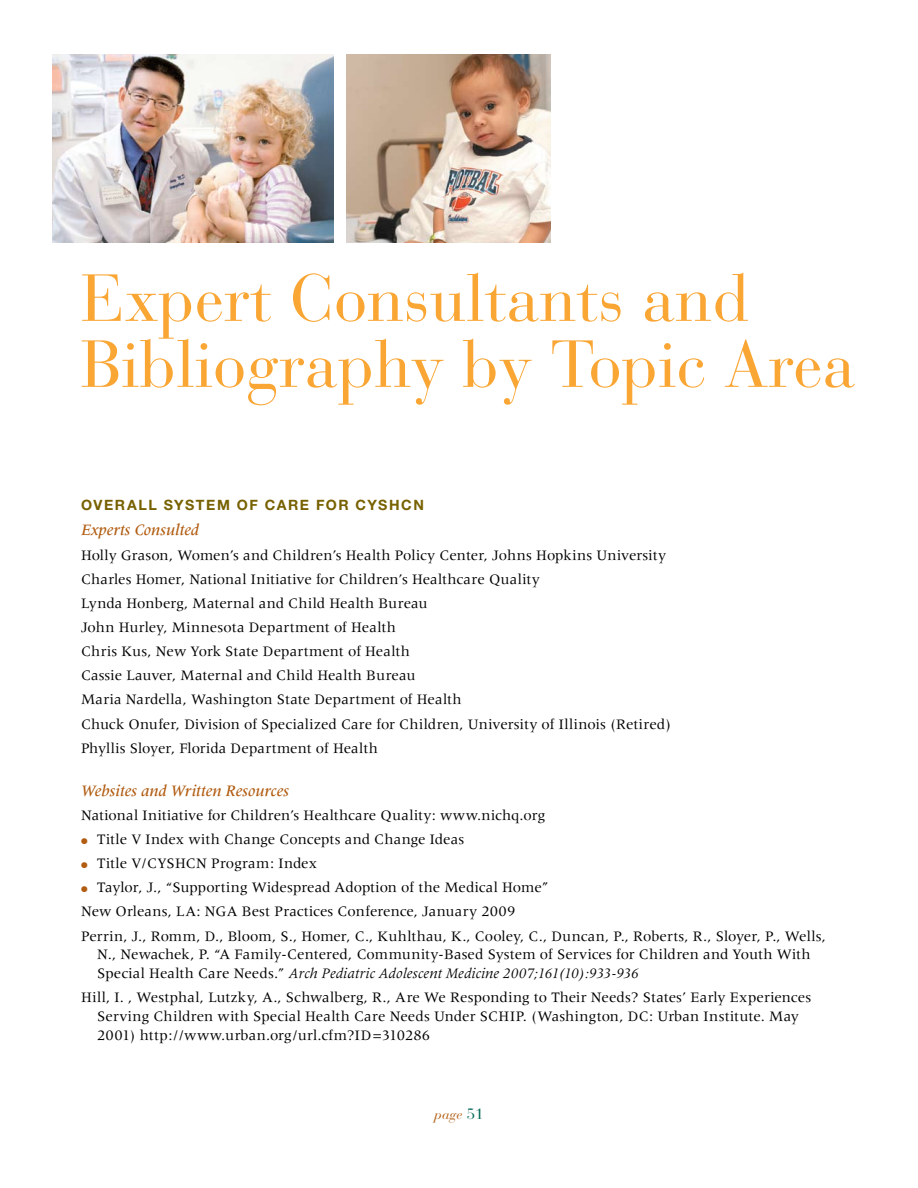
<style>
.page{position:relative;width:918px;height:1188px;background:#fff}
.page>*{position:absolute;margin:0;border:0;box-sizing:border-box;transform-origin:0 0}
.t1{font:66px/66px "Bauer Bodoni";color:#faa634}
.t2{font:italic 500 16.5px "Meridien";letter-spacing:.005em;color:#b15c11}
.t3{font:15px/24.2px "Meridien";letter-spacing:.005em;color:#000}
.t4{font:700 14.25px "Helvetica Neue";letter-spacing:.115em;color:#776100}
.t5{font:italic 13.5px "Bauer Bodoni";color:#b15c11}
.s1{color:#b15c11}
.s2{font-style:italic}
.s3{font-style:normal;font-size:15px;color:#006857}
</style>
<div class="page">
<img style="left:53px;top:54px;width:281px;height:189px">
<img style="left:347px;top:54px;width:204px;height:189px">
<h1 class="t1" style="left:81px;top:266px;width:776px">Expert Consultants and<br>Bibliography by Topic Area</h1>
<p class="t4" style="left:81px;top:496px;width:298px">OVERALL SYSTEM OF CARE FOR CYSH</p>
<p class="t4" style="left:401px;top:496px;width:22px">CN</p>
<p class="t2" style="left:81px;top:521px;width:120px">Experts Consulted</p>
<p class="t3" style="left:81px;top:543px;width:592px">Holly Grason, Women’s and Children’s Health Policy Center, Johns Hopkins University Charles Homer, National Initiative for Children’s Healthcare Quality<br>Lynda Honberg, Maternal and Child Health Bureau<br>John Hurley, Minnesota Department of Health<br>Chris Kus, New York State Department of Health<br>Cassie Lauver, Maternal and Child Health Bureau<br>Maria Nardella, Washington State Department of Health<br>Chuck Onufer, Division of Specialized Care for Children, University of Illinois (Retired)<br>Phyllis Sloyer, Florida Department of Health</p>
<p class="t2" style="left:81px;top:782px;width:209px">Websites and Written Resources</p>
<p class="t3" style="left:81px;top:803px;width:466px">National Initiative for Children’s Healthcare Quality: www.nichq.org</p>
<p class="t3" style="left:81px;top:827px;width:385px"><span class="s1">●</span> Title V Index with Change Concepts and Change Ideas</p>
<p class="t3" style="left:81px;top:851px;width:238px"><span class="s1">●</span> Title V/CYSHCN Program: Index</p>
<p class="t3" style="left:81px;top:875px;width:746px"><span class="s1">●</span> Taylor, J., “Supporting Widespread Adoption of the Medical Home”<br>New Orleans, LA: NGA Best Practices Conference, January 2009<br>Perrin, J., Romm, D., Bloom, S., Homer, C., Kuhlthau, K., Cooley, C., Duncan, P., Roberts, R., Sloyer, P., Wells,</p>
<p class="t3" style="left:97px;top:945px;width:715px;line-height:18.8px">N., Newachek, P. “A Family-Centered, Community-Based System of Services for Children and Youth With<br>Special Health Care Needs.” <span class="s2">Arch Pediatric Adolescent Medicine 2007;161(10):933-936</span></p>
<p class="t3" style="left:97px;top:988px;width:716px;line-height:18.8px;text-indent:-16px">Hill, I. , Westphal, Lutzky, A., Schwalberg, R., Are We Responding to Their Needs? States’ Early Experiences<br>Serving Children with Special Health Care Needs Under SCHIP. (Washington, DC: Urban Institute. May<br>2001) http://www.urban.org/url.cfm?ID=310286</p>
<p class="t5" style="left:435px;top:1106px;width:50px">page <span class="s3">51</span></p>
</div>
